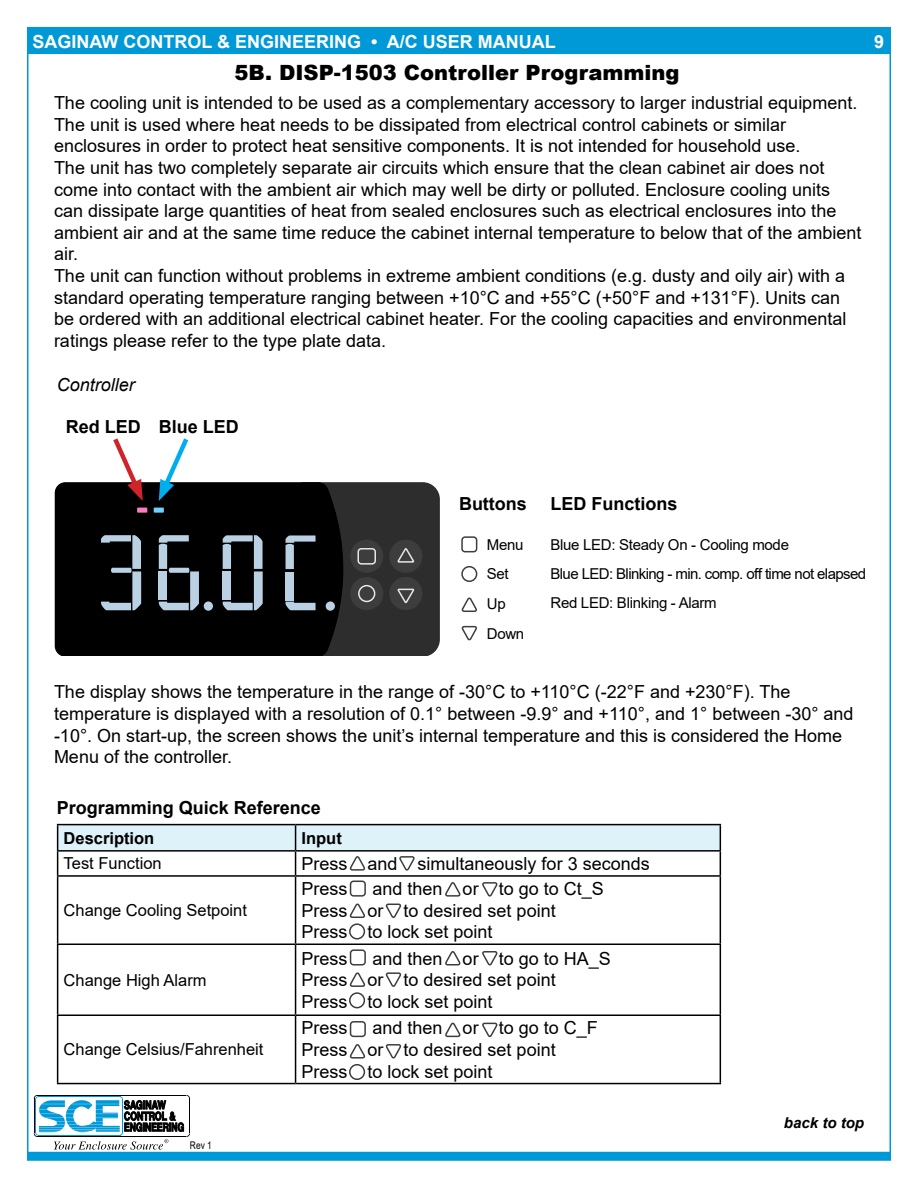
<style>
.page{position:relative;width:918px;height:1188px;background:#fff}
.page>*{position:absolute;margin:0;border:0;box-sizing:border-box;transform-origin:0 0}
.t1{font:900 21px "Arial";color:#000}
.t2{font:18px/21.6px "Arial";color:#000}
.t3{font:700 18px "Arial";color:#000}
.t4{font:700 18px "Arial";color:#fff}
.t5{font:italic 18px "Arial";color:#000}
.t6{font:16.5px "Arial";color:#000}
.t7{font:700 16.5px "Arial";color:#000}
.t8{font:15px/29px "Arial";letter-spacing:-.04em;color:#000}
.t9{font:15px/29.5px "Arial";letter-spacing:-.02em;color:#000}
.t10{font:italic 700 15px "Arial";color:#000}
.t11{font:10.5px "Arial";color:#000;scale:.8 1}
.s1{font-weight:400;font-size:12px;color:#000}
</style>
<div class="page">
<div style="left:27px;top:1152px;width:864px;height:9px;background:#0099d8"></div>
<svg style="left:34px;top:1095px;width:156px;height:55px"></svg>
<div style="left:27px;top:27px;width:864px;height:27px;background:#0099d8"></div>
<div style="left:55px;top:482px;width:231px;height:174px;background:#000"></div>
<div style="left:204px;top:601px;width:9px;height:10px;background:#b9d1e3;border-radius:50%"></div>
<svg style="left:223px;top:535px;width:40px;height:75px;background:#58636c"></svg>
<svg style="left:159px;top:535px;width:40px;height:75px;background:#4d575f"></svg>
<svg style="left:101px;top:535px;width:40px;height:75px;background:#434c53"></svg>
<svg style="left:286px;top:482px;width:154px;height:174px;background:#29292a"></svg>
<div style="left:137px;top:508px;width:10px;height:5px;background:#f77fbe"></div>
<div style="left:154px;top:508px;width:10px;height:5px;background:#70d0f8"></div>
<div style="left:461px;top:536px;width:16px;height:16px;border:2px solid #3d3d3d;border-radius:3px"></div>
<div style="left:461px;top:566px;width:16px;height:16px;border:2px solid #3d3d3d;border-radius:50%"></div>
<svg style="left:461px;top:597px;width:16px;height:15px"></svg>
<svg style="left:461px;top:625px;width:16px;height:16px"></svg>
<svg style="left:109px;top:438px;width:35px;height:63px"></svg>
<svg style="left:158px;top:438px;width:34px;height:63px"></svg>
<hr style="left:57px;top:824px;width:239px;height:1px;background:#000">
<hr style="left:296px;top:824px;width:425px;height:1px;background:#000">
<hr style="left:57px;top:877px;width:1px;height:67px;background:#000">
<hr style="left:295px;top:877px;width:1px;height:67px;background:#000">
<hr style="left:720px;top:877px;width:1px;height:67px;background:#000">
<hr style="left:57px;top:944px;width:239px;height:1px;background:#000">
<hr style="left:57px;top:945px;width:1px;height:70px;background:#000">
<hr style="left:296px;top:944px;width:425px;height:1px;background:#000">
<hr style="left:295px;top:945px;width:1px;height:70px;background:#000">
<hr style="left:720px;top:945px;width:1px;height:70px;background:#000">
<hr style="left:57px;top:1015px;width:239px;height:1px;background:#000">
<hr style="left:57px;top:1016px;width:1px;height:67px;background:#000">
<hr style="left:296px;top:1015px;width:425px;height:1px;background:#000">
<hr style="left:295px;top:1016px;width:1px;height:67px;background:#000">
<hr style="left:720px;top:1016px;width:1px;height:67px;background:#000">
<hr style="left:57px;top:1083px;width:239px;height:1px;background:#000">
<hr style="left:296px;top:1083px;width:425px;height:1px;background:#000">
<svg style="left:445px;top:951px;width:16px;height:15px"></svg>
<svg style="left:445px;top:1022px;width:16px;height:16px"></svg>
<svg style="left:349px;top:972px;width:17px;height:15px"></svg>
<svg style="left:349px;top:1044px;width:17px;height:15px"></svg>
<svg style="left:482px;top:951px;width:16px;height:15px"></svg>
<svg style="left:482px;top:1022px;width:16px;height:16px"></svg>
<svg style="left:57px;top:825px;width:664px;height:95px"></svg>
<svg style="left:385px;top:972px;width:17px;height:15px"></svg>
<svg style="left:385px;top:1044px;width:17px;height:15px"></svg>
<div style="left:350px;top:881px;width:16px;height:16px;border:2px solid #3d3d3d;border-radius:3px"></div>
<div style="left:350px;top:949px;width:16px;height:17px;border:2px solid #3d3d3d;border-radius:3px"></div>
<div style="left:350px;top:1021px;width:16px;height:16px;border:2px solid #3d3d3d;border-radius:3px"></div>
<div style="left:349px;top:923px;width:16px;height:17px;border:2px solid #3d3d3d;border-radius:50%"></div>
<div style="left:349px;top:992px;width:16px;height:16px;border:2px solid #3d3d3d;border-radius:50%"></div>
<div style="left:349px;top:1064px;width:16px;height:16px;border:2px solid #3d3d3d;border-radius:50%"></div>
<p class="t4" style="left:28px;top:29px;width:529px"><span class="s1">B</span>SAGINAW CONTROL &amp; ENGINEERING • A/C USER MANUAL</p>
<p class="t4" style="left:874px;top:29px;width:12px">9</p>
<p class="t1" style="left:234px;top:58px;width:447px">5B. DISP-1503 Controller Programming</p>
<p class="t2" style="left:54px;top:92px;width:809px">The cooling unit is intended to be used as a complementary accessory to larger industrial equipment.<br>The unit is used where heat needs to be dissipated from electrical control cabinets or similar enclosures in order to protect heat sensitive components. It is not intended for household use.<br>The unit has two completely separate air circuits which ensure that the clean cabinet air does not come into contact with the ambient air which may well be dirty or polluted. Enclosure cooling units can dissipate large quantities of heat from sealed enclosures such as electrical enclosures into the ambient air and at the same time reduce the cabinet internal temperature to below that of the ambient air.<br>The unit can function without problems in extreme ambient conditions (e.g. dusty and oily air) with a standard operating temperature ranging between +10°C and +55°C (+50°F and +131°F). Units can be ordered with an additional electrical cabinet heater. For the cooling capacities and environmental ratings please refer to the type plate data.</p>
<p class="t5" style="left:57px;top:373px;width:80px">Controller</p>
<p class="t3" style="left:66px;top:414px;width:174px">Red LED Blue LED</p>
<p class="t3" style="left:459px;top:491px;width:69px">Buttons</p>
<p class="t3" style="left:550px;top:491px;width:129px">LED Functions</p>
<p class="t9" style="left:487px;top:530px;width:38px">Menu</p>
<p class="t9" style="left:550px;top:530px;width:240px">Blue LED: Steady On - Cooling mode</p>
<p class="t9" style="left:487px;top:559px;width:39px">Set<br>Up<br>Down</p>
<p class="t8" style="left:550px;top:560px;width:317px">Blue LED: Blinking - min. comp. off time not elapsed<br>Red LED: Blinking - Alarm</p>
<p class="t2" style="left:54px;top:681px;width:801px">The display shows the temperature in the range of -30°C to +110°C (-22°F and +230°F). The temperature is displayed with a resolution of 0.1° between -9.9° and +110°, and 1° between -30° and -10°. On start-up, the screen shows the unit’s internal temperature and this is considered the Home Menu of the controller.</p>
<p class="t3" style="left:57px;top:795px;width:266px">Programming Quick Reference</p>
<p class="t7" style="left:64px;top:826px;width:92px">Description</p>
<p class="t7" style="left:302px;top:826px;width:42px">Input</p>
<p class="t6" style="left:64px;top:852px;width:100px">Test Function</p>
<p class="t2" style="left:302px;top:853px;width:350px">Press and simultaneously for 3 seconds</p>
<p class="t6" style="left:64px;top:899px;width:185px">Change Cooling Setpoint</p>
<p class="t2" style="left:302px;top:878px;width:304px;text-indent:71px">and then or to go to Ct_S<br>Press or to desired set point<br>Press to lock set point</p>
<p class="t2" style="left:302px;top:878px;width:48px">Press</p>
<p class="t6" style="left:64px;top:969px;width:145px">Change High Alarm</p>
<p class="t6" style="left:64px;top:1038px;width:201px">Change Celsius/Fahrenheit</p>
<p class="t11" style="left:190px;top:1138px;width:29px">Rev 1</p>
<p class="t2" style="left:302px;top:947px;width:311px;text-indent:71px">and then or to go to HA_S<br>Press or to desired set point<br>Press to lock set point</p>
<p class="t2" style="left:302px;top:947px;width:48px">Press</p>
<p class="t2" style="left:302px;top:1017px;width:298px;text-indent:71px">and then or to go to C_F<br>Press or to desired set point<br>Press to lock set point</p>
<p class="t2" style="left:302px;top:1017px;width:48px">Press</p>
<p class="t10" style="left:784px;top:1113px;width:82px">back to top</p>
</div>
